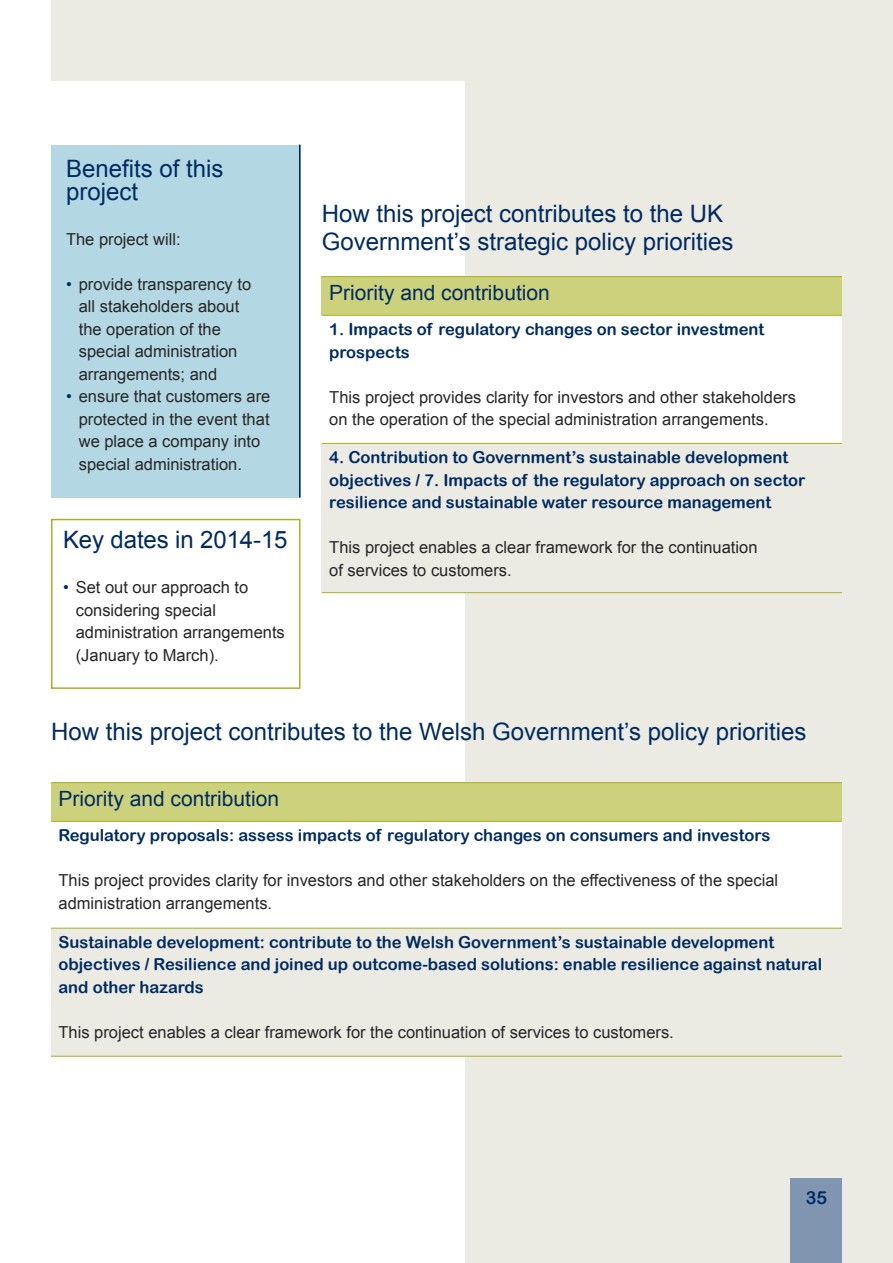
<style>
.page{position:relative;width:893px;height:1263px;background:#fff}
.page>*{position:absolute;margin:0;border:0;box-sizing:border-box;transform-origin:0 0}
.t1{font:24px/28.8px "Arial";color:#002b62}
.t2{font:21px "Arial";color:#002b62}
.t3{font:18px "Arial Rounded MT Bold";color:#002b62}
.t4{font:16.5px/22.5px "Arial";color:#272627}
.t5{font:16.5px/22.5px "Arial Rounded MT Bold";color:#002b62}
.s1{color:#002b62}
</style>
<div class="page">
<div style="left:466px;top:0;width:427px;height:1263px;background:#ebeae3"></div>
<div style="left:51px;top:0;width:791px;height:81px;background:#ebeae3"></div>
<div style="left:791px;top:1178px;width:51px;height:85px;background:#8095b0"></div>
<div style="left:322px;top:276px;width:520px;height:39px;background:#ccd17c"></div>
<div style="left:322px;top:315px;width:520px;height:128px;background:#fff"></div>
<div style="left:322px;top:443px;width:520px;height:150px;background:#ebeae3"></div>
<hr style="left:322px;top:276px;width:520px;height:1px;background:#aab224">
<hr style="left:322px;top:315px;width:520px;height:1px;background:#aab224">
<hr style="left:322px;top:443px;width:520px;height:1px;background:#aab224">
<hr style="left:322px;top:592px;width:520px;height:1px;background:#aab224">
<div style="left:51px;top:145px;width:249px;height:352px;background:#b3d8e3"></div>
<div style="left:51px;top:519px;width:249px;height:170px;border:2px solid #aab224"></div>
<div style="left:51px;top:782px;width:791px;height:39px;background:#ccd17c"></div>
<div style="left:51px;top:821px;width:791px;height:107px;background:#fff"></div>
<div style="left:51px;top:928px;width:791px;height:128px;background:#ebeae3"></div>
<hr style="left:51px;top:782px;width:791px;height:1px;background:#aab224">
<hr style="left:51px;top:821px;width:791px;height:1px;background:#aab224">
<hr style="left:51px;top:928px;width:791px;height:1px;background:#aab224">
<hr style="left:51px;top:1056px;width:791px;height:1px;background:#aab224">
<hr style="left:299px;top:145px;width:1px;height:352px;background:#002b62">
<h1 class="t1" style="left:66px;top:157px;width:159px;line-height:22.5px">Benefits of this project</h1>
<p class="t4" style="left:66px;top:228px;width:116px">The project will:</p>
<p class="t4" style="left:79px;top:273px;width:174px;text-indent:-13px"><span class="s1">•</span> provide transparency to all stakeholders about the operation of the special administration arrangements; and</p>
<p class="t4" style="left:79px;top:385px;width:193px;text-indent:-13px"><span class="s1">•</span> ensure that customers are protected in the event that we place a company into special administration.</p>
<h1 class="t1" style="left:63px;top:525px;width:226px">Key dates in 2014-15</h1>
<p class="t4" style="left:76px;top:576px;width:211px;text-indent:-13px"><span class="s1">•</span> Set out our approach to considering special administration arrangements (January to March).</p>
<h1 class="t1" style="left:322px;top:199px;width:413px">How this project contributes to the UK<br>Government’s strategic policy priorities</h1>
<p class="t2" style="left:329px;top:281px;width:222px">Priority and contribution</p>
<p class="t5" style="left:329px;top:318px;width:437px">1. Impacts of regulatory changes on sector investment prospects</p>
<p class="t4" style="left:329px;top:386px;width:468px">This project provides clarity for investors and other stakeholders on the operation of the special administration arrangements.</p>
<p class="t5" style="left:329px;top:446px;width:478px">4. Contribution to Government’s sustainable development objectives / 7. Impacts of the regulatory approach on sector resilience and sustainable water resource management</p>
<p class="t4" style="left:329px;top:536px;width:430px">This project enables a clear framework for the continuation of services to customers.</p>
<h1 class="t1" style="left:51px;top:718px;width:757px">How this project contributes to the Welsh Government’s policy priorities</h1>
<p class="t2" style="left:59px;top:787px;width:222px">Priority and contribution</p>
<p class="t5" style="left:59px;top:824px;width:713px">Regulatory proposals: assess impacts of regulatory changes on consumers and investors</p>
<p class="t4" style="left:59px;top:869px;width:721px">This project provides clarity for investors and other stakeholders on the effectiveness of the special administration arrangements.</p>
<p class="t5" style="left:59px;top:930px;width:765px">Sustainable development: contribute to the Welsh Government’s sustainable development objectives / Resilience and joined up outcome-based solutions: enable resilience against natural and other hazards</p>
<p class="t4" style="left:59px;top:1021px;width:617px">This project enables a clear framework for the continuation of services to customers.</p>
<p class="t3" style="left:806px;top:1187px;width:23px">35</p>
</div>
